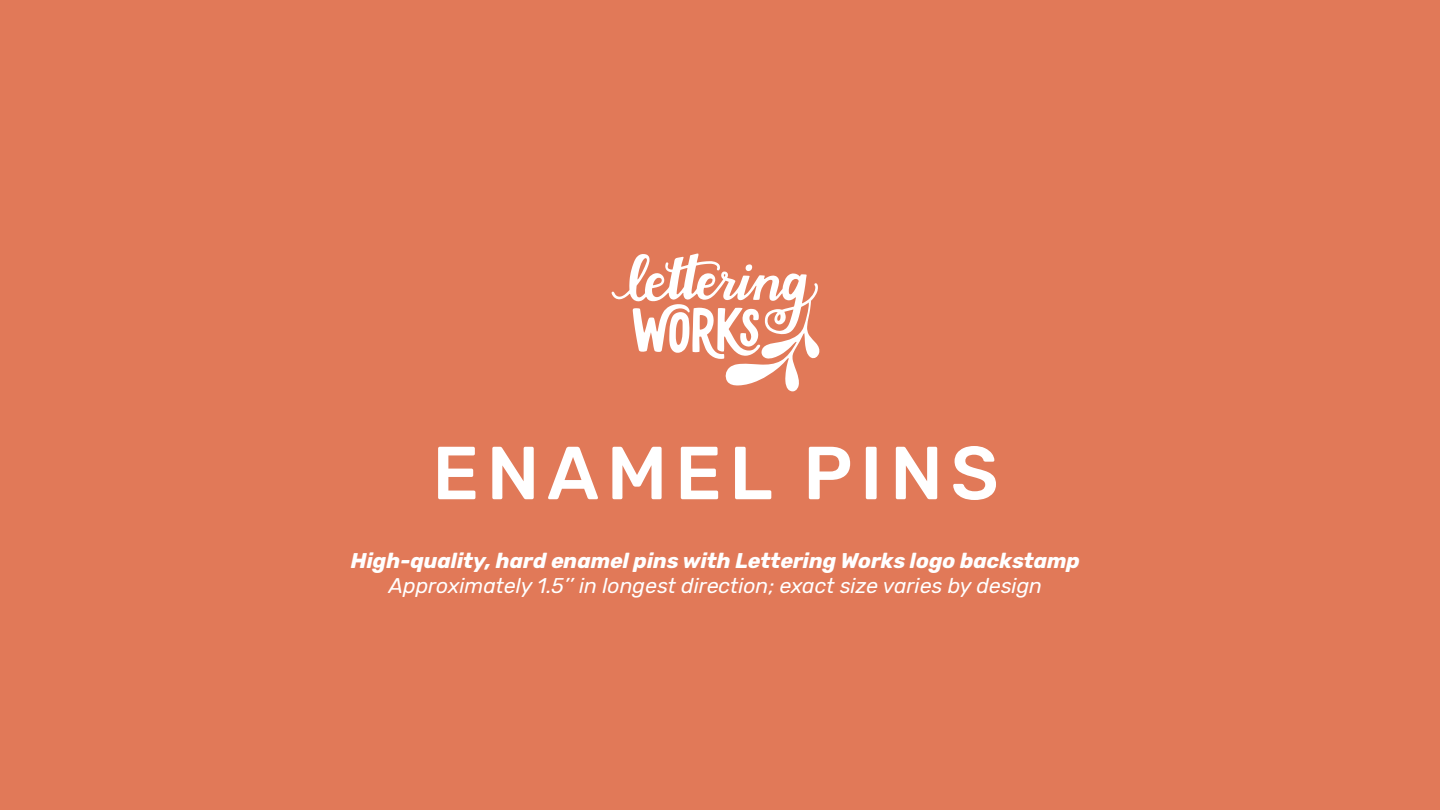
<style>
.page{position:relative;width:1440px;height:810px;background:#e17958}
.page>*{position:absolute;margin:0;border:0;box-sizing:border-box;transform-origin:0 0}
.t1{font:500 75px "Rubik";letter-spacing:.1em;color:#fff}
.t2{font:italic 21.25px "Rubik";color:#fff}
.t3{font:italic 700 21.25px "Rubik";color:#fff}
</style>
<div class="page">
<svg style="left:612px;top:254px;width:208px;height:138px"></svg>
<h1 class="t1" style="left:432px;top:430px;width:568px">ENAMEL PINS</h1>
<p class="t3" style="left:351px;top:548px;width:731px">High-quality, hard enamel pins with Lettering Works logo backstamp</p>
<p class="t2" style="left:389px;top:574px;width:655px">Approximately 1.5’’ in longest direction; exact size varies by design</p>
</div>
